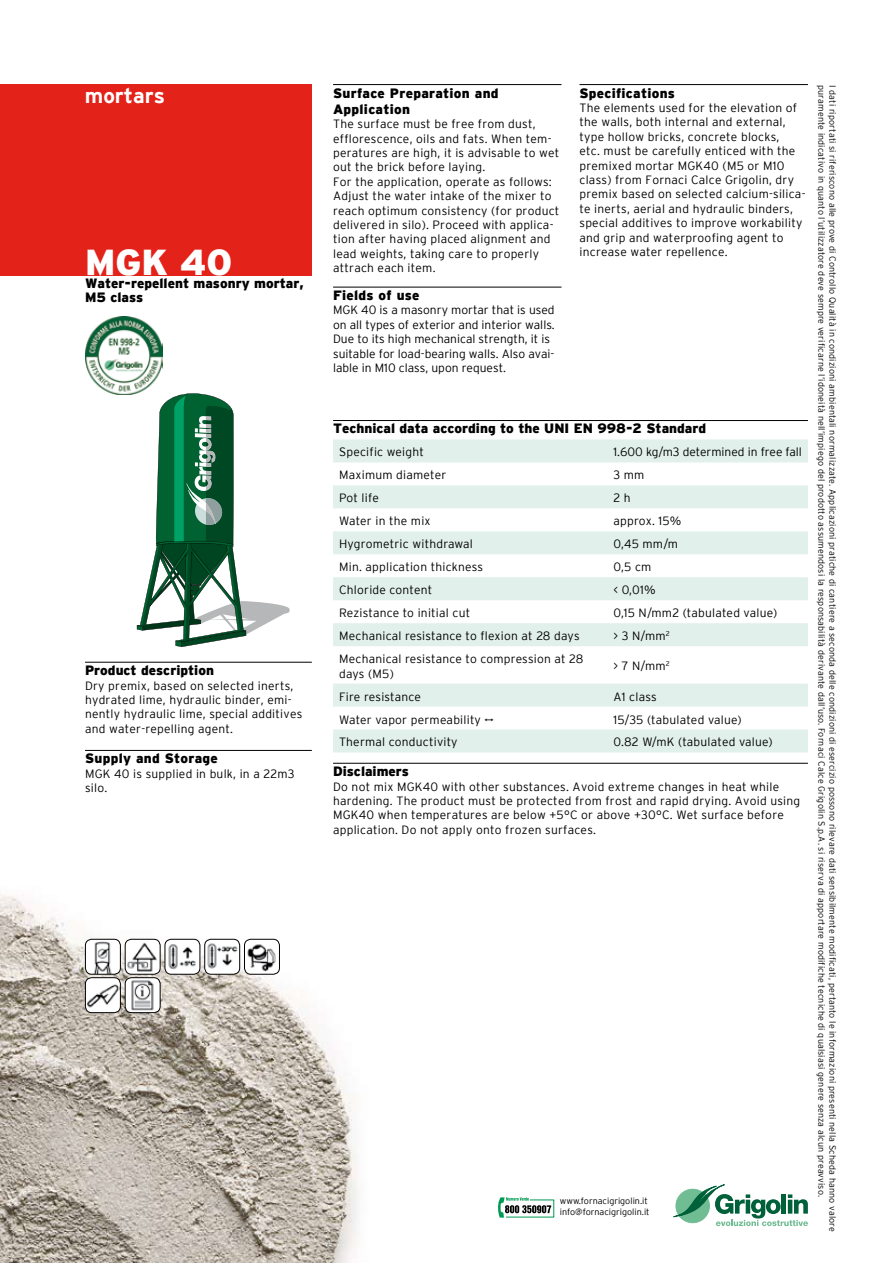
<style>
.page{position:relative;width:893px;height:1263px;background:#fff}
.page>*{position:absolute;margin:0;border:0;box-sizing:border-box;transform-origin:0 0}
.t1{font:900 36px "Interstate";color:#fff}
.t2{font:700 21px "Interstate";color:#fff}
.t3{font:900 13.5px/13.5px "Interstate";color:#000}
.t4{font:900 13.5px/16.2px "Interstate";letter-spacing:.02em;color:#000}
.t5{font:300 12px/14.4px "Interstate";letter-spacing:.02em;color:#000}
.t6{font:300 12px/14.4px "Interstate";color:#000}
.t7{font:300 9px "Interstate";letter-spacing:.02em;color:#000}
.t8{font:300 9px/10.8px "Interstate";color:#000}
</style>
<div class="page">
<img style="left:0;top:894px;width:360px;height:369px">
<div style="left:0;top:85px;width:312px;height:190px;background:#e32219"></div>
<svg style="left:673px;top:1184px;width:135px;height:42px"></svg>
<svg style="left:498px;top:1197px;width:56px;height:20px"></svg>
<img style="left:85px;top:317px;width:78px;height:77px">
<hr style="left:333px;top:84px;width:228px;height:1px;background:#000">
<hr style="left:333px;top:287px;width:228px;height:1px;background:#000">
<hr style="left:579px;top:84px;width:229px;height:1px;background:#000">
<hr style="left:333px;top:420px;width:475px;height:1px;background:#000">
<hr style="left:333px;top:763px;width:475px;height:1px;background:#000">
<svg style="left:333px;top:439px;width:475px;height:313px"></svg>
<hr style="left:85px;top:662px;width:227px;height:1px;background:#000">
<hr style="left:85px;top:750px;width:227px;height:1px;background:#000">
<img style="left:85px;top:939px;width:35px;height:35px">
<div style="left:85px;top:939px;width:36px;height:35px;border:1px solid #000;border-radius:6px"></div>
<img style="left:125px;top:939px;width:35px;height:35px">
<div style="left:125px;top:939px;width:36px;height:35px;border:1px solid #000;border-radius:6px"></div>
<img style="left:165px;top:939px;width:34px;height:35px">
<div style="left:165px;top:939px;width:35px;height:35px;border:1px solid #000;border-radius:6px"></div>
<img style="left:205px;top:939px;width:34px;height:35px">
<div style="left:204px;top:939px;width:36px;height:35px;border:1px solid #000;border-radius:6px"></div>
<img style="left:244px;top:939px;width:35px;height:35px">
<div style="left:244px;top:939px;width:36px;height:35px;border:1px solid #000;border-radius:6px"></div>
<img style="left:85px;top:978px;width:35px;height:34px">
<div style="left:85px;top:977px;width:36px;height:36px;border:1px solid #000;border-radius:6px"></div>
<img style="left:125px;top:978px;width:35px;height:34px">
<div style="left:125px;top:977px;width:36px;height:36px;border:1px solid #000;border-radius:6px"></div>
<svg style="left:137px;top:393px;width:153px;height:254px"></svg>
<div style="left:0;top:84px;width:312px;height:61px;background:#e32219"></div>
<h2 class="t2" style="left:104px;top:85px;width:40px">alte</h2>
<p class="t7" style="left:827px;top:85px;width:1113px;rotate:90deg">puramente indicativo in quanto l’utilizzatore deve sempre verificarne l’idoneità nell’impiego del prodotto assumendosi la responsabilità derivante dall’uso. Fornaci Calce Grigolin S.p.A. si riserva di apportare modifiche tecniche di qualsiasi genere senza alcun preavviso.</p>
<p class="t7" style="left:838px;top:85px;width:1148px;rotate:90deg">I dati riportati si riferiscono alle prove di Controllo Qualità in condizioni ambientali normalizzate. Applicazioni pratiche di cantiere a seconda delle condizioni di esercizio possono rilevare dati sensibilmente modificati, pertanto le informazioni presenti nella Scheda hanno valore</p>
<p class="t4" style="left:333px;top:85px;width:167px">Surface Preparation and<br>Application</p>
<p class="t5" style="left:333px;top:117px;width:228px">The surface must be free from dust, efflorescence, oils and fats. When tem&shy;peratures are high, it is advisable to wet out the brick before laying.<br>For the application, operate as follows:<br>Adjust the water intake of the mixer to reach optimum consistency (for product delivered in silo). Proceed with applica&shy;tion after having placed alignment and lead weights, taking care to properly attrach each item.</p>
<p class="t4" style="left:333px;top:287px;width:88px">Fields of use</p>
<p class="t6" style="left:333px;top:303px;width:223px">MGK 40 is a masonry mortar that is used on all types of exterior and interior walls.<br>Due to its high mechanical strength, it is suitable for load-bearing walls. Also avai&shy;lable in M10 class, upon request.</p>
<p class="t4" style="left:579px;top:85px;width:97px">Specifications</p>
<p class="t5" style="left:579px;top:100px;width:228px">The elements used for the elevation of the walls, both internal and external, type hollow bricks, concrete blocks,<br>etc. must be carefully enticed with the premixed mortar MGK40 (M5 or M10 class) from Fornaci Calce Grigolin, dry premix based on selected calcium-silica&shy;te inerts, aerial and hydraulic binders, special additives to improve workability and grip and waterproofing agent to increase water repellence.</p>
<h2 class="t2" style="left:85px;top:84px;width:82px">mortars</h2>
<h1 class="t1" style="left:85px;top:242px;width:149px">MGK 40</h1>
<p class="t3" style="left:85px;top:276px;width:220px">Water-repellent masonry mortar,<br>M5 class</p>
<p class="t3" style="left:333px;top:422px;width:375px">Technical data according to the UNI EN 998-2 Standard</p>
<p class="t5" style="left:339px;top:445px;width:86px">Specific weight</p>
<p class="t6" style="left:613px;top:445px;width:190px">1.600 kg/m3 determined in free fall</p>
<p class="t5" style="left:339px;top:468px;width:109px">Maximum diameter</p>
<p class="t5" style="left:613px;top:468px;width:32px">3 mm</p>
<p class="t5" style="left:339px;top:491px;width:41px">Pot life</p>
<p class="t5" style="left:613px;top:491px;width:19px">2 h</p>
<p class="t5" style="left:339px;top:514px;width:93px">Water in the mix</p>
<p class="t5" style="left:613px;top:514px;width:69px">approx. 15%</p>
<p class="t5" style="left:339px;top:537px;width:135px">Hygrometric withdrawal</p>
<p class="t5" style="left:613px;top:537px;width:66px">0,45 mm/m</p>
<p class="t5" style="left:339px;top:560px;width:146px">Min. application thickness</p>
<p class="t5" style="left:613px;top:560px;width:39px">0,5 cm</p>
<p class="t5" style="left:339px;top:583px;width:95px">Chloride content</p>
<p class="t5" style="left:613px;top:583px;width:44px">&lt; 0,01%</p>
<p class="t5" style="left:339px;top:606px;width:133px">Rezistance to initial cut</p>
<p class="t5" style="left:613px;top:606px;width:165px">0,15 N/mm2 (tabulated value)</p>
<p class="t5" style="left:339px;top:629px;width:242px">Mechanical resistance to flexion at 28 days</p>
<p class="t5" style="left:613px;top:629px;width:58px">&gt; 3 N/mm<sup>2</sup></p>
<p class="t5" style="left:339px;top:652px;width:246px">Mechanical resistance to compression at 28 days (M5)</p>
<p class="t5" style="left:613px;top:659px;width:58px">&gt; 7 N/mm<sup>2</sup></p>
<p class="t5" style="left:339px;top:689px;width:83px">Fire resistance</p>
<p class="t5" style="left:613px;top:689px;width:45px">A1 class</p>
<p class="t5" style="left:339px;top:712px;width:156px">Water vapor permeability μ</p>
<p class="t5" style="left:613px;top:712px;width:130px">15/35 (tabulated value)</p>
<p class="t5" style="left:339px;top:735px;width:130px">Thermal conductivity λ</p>
<p class="t5" style="left:613px;top:735px;width:161px">0.82 W/mK (tabulated value)</p>
<p class="t3" style="left:333px;top:764px;width:77px">Disclaimers</p>
<p class="t5" style="left:333px;top:779px;width:469px">Do not mix MGK40 with other substances. Avoid extreme changes in heat while hardening. The product must be protected from frost and rapid drying. Avoid using MGK40 when temperatures are below +5°C or above +30°C. Wet surface before application. Do not apply onto frozen surfaces.</p>
<p class="t3" style="left:85px;top:663px;width:130px">Product description</p>
<p class="t5" style="left:85px;top:678px;width:219px">Dry premix, based on selected inerts, hydrated lime, hydraulic binder, emi&shy;nently hydraulic lime, special additives and water-repelling agent.</p>
<p class="t4" style="left:85px;top:750px;width:134px">Supply and Storage</p>
<p class="t5" style="left:85px;top:766px;width:211px">MGK 40 is supplied in bulk, in a 22m3 silo.</p>
<p class="t8" style="left:560px;top:1195px;width:91px">www.fornacigrigolin.it info@fornacigrigolin.it</p>
</div>
